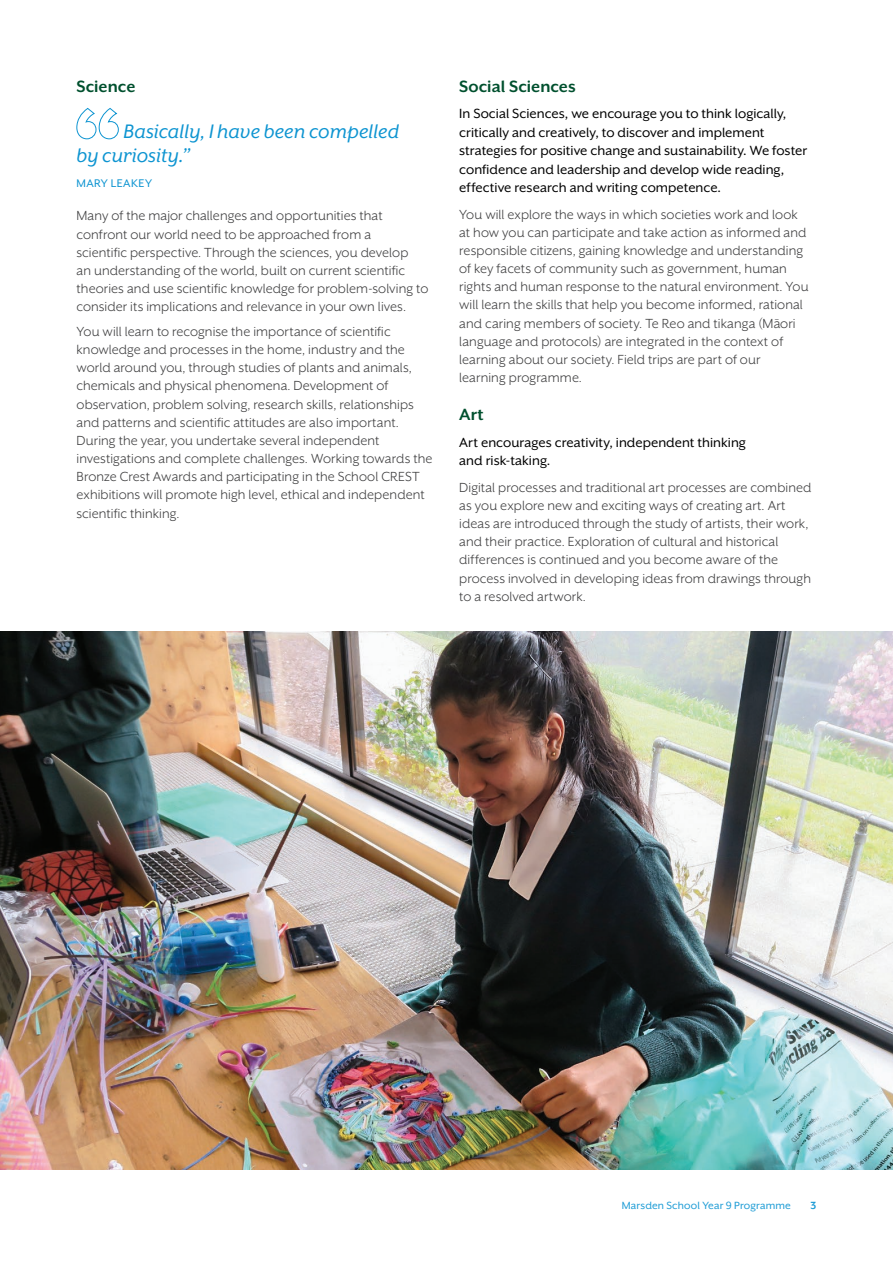
<style>
.page{position:relative;width:893px;height:1263px;background:#fff}
.page>*{position:absolute;margin:0;border:0;box-sizing:border-box;transform-origin:0 0}
.SM_Quote_1{font:italic 22.5px/24.8px "Mr Eaves XL San OT";color:#0d94d1}
.SM_Sub_head_2{font:700 18.75px "Mr Eaves XL San OT";letter-spacing:.005em;color:#00502e}
.SM_Intro_2{font:15.3px/18.3px "Mr Eaves XL San OT";color:#000}
.SM_Body{font:15.15px/18.1px "Mr Eaves XL San OT";letter-spacing:.005em;color:#3e3e3f}
.SM_Body-2{font:15.15px/27.2px "Mr Eaves XL San OT";letter-spacing:.005em;color:#3e3e3f;scale:.75 1}
.SM_Quote_name{font:12.75px "Mr Eaves XL Mod OT";letter-spacing:.035em;color:#0d94d1}
.t1{font:12px "Mr Eaves XL San OT";letter-spacing:.01em;color:#1b9bd5}
.t2{font:700 12px "Mr Eaves XL San OT";color:#1b9bd5}
</style>
<div class="page">
<svg style="left:76px;top:108px;width:43px;height:31px"></svg>
<img style="left:0;top:631px;width:893px;height:538px">
<p class="SM_Sub_head_2" style="left:77px;top:77px;width:60px">Science</p>
<p class="SM_Quote_1" style="left:77px;top:119px;width:324px;text-indent:47px">Basically, I have been compelled by curiosity.”</p>
<p class="SM_Quote_name" style="left:77px;top:177px;width:77px">MARY LEAKEY</p>
<p class="SM_Body" style="left:77px;top:207px;width:353px">Many of the major challenges and opportunities that confront our world need to be approached from a<br>scientific perspective. Through the sciences, you develop<br>an understanding of the world, built on current scientific theories and use scientific knowledge for problem-solving to consider its implications and relevance in your own lives.</p>
<p class="SM_Body" style="left:77px;top:322px;width:357px">You will learn to recognise the importance of scientific knowledge and processes in the home, industry and the world around you, through studies of plants and animals, chemicals and physical phenomena. Development of observation, problem solving, research skills, relationships and patterns and scientific attitudes are also important.<br>During the year, you undertake several independent investigations and complete challenges. Working towards the Bronze Crest Awards and participating in the School CREST exhibitions will promote high level, ethical and independent scientific thinking.</p>
<p class="SM_Sub_head_2" style="left:459px;top:77px;width:118px">Social Sciences</p>
<p class="SM_Intro_2" style="left:459px;top:105px;width:349px">In Social Sciences, we encourage you to think logically, critically and creatively, to discover and implement strategies for positive change and sustainability. We foster confidence and leadership and develop wide reading, effective research and writing competence.</p>
<p class="SM_Body" style="left:459px;top:205px;width:351px">You will explore the ways in which societies work and look at how you can participate and take action as informed and responsible citizens, gaining knowledge and understanding of key facets of community such as government, human rights and human response to the natural environment. You will learn the skills that help you become informed, rational and caring members of society. Te Reo and tikanga (Maori</p>
<p class="SM_Body-2" style="left:459px;top:300px;width:433px;text-indent:316px">_ language and protocols) are integrated in the context of</p>
<p class="SM_Body" style="left:459px;top:350px;width:303px">learning about our society. Field trips are part of our learning programme.</p>
<p class="SM_Sub_head_2" style="left:459px;top:405px;width:26px">Art</p>
<p class="SM_Intro_2" style="left:459px;top:433px;width:288px">Art encourages creativity, independent thinking and risk-taking.</p>
<p class="SM_Body" style="left:459px;top:478px;width:354px">Digital processes and traditional art processes are combined as you explore new and exciting ways of creating art. Art ideas are introduced through the study of artists, their work, and their practice. Exploration of cultural and historical differences is continued and you become aware of the process involved in developing ideas from drawings through to a resolved artwork.</p>
<p class="t1" style="left:622px;top:1199px;width:171px">Marsden School Year 9 Programme</p>
<p class="t2" style="left:811px;top:1199px;width:7px">3</p>
</div>
